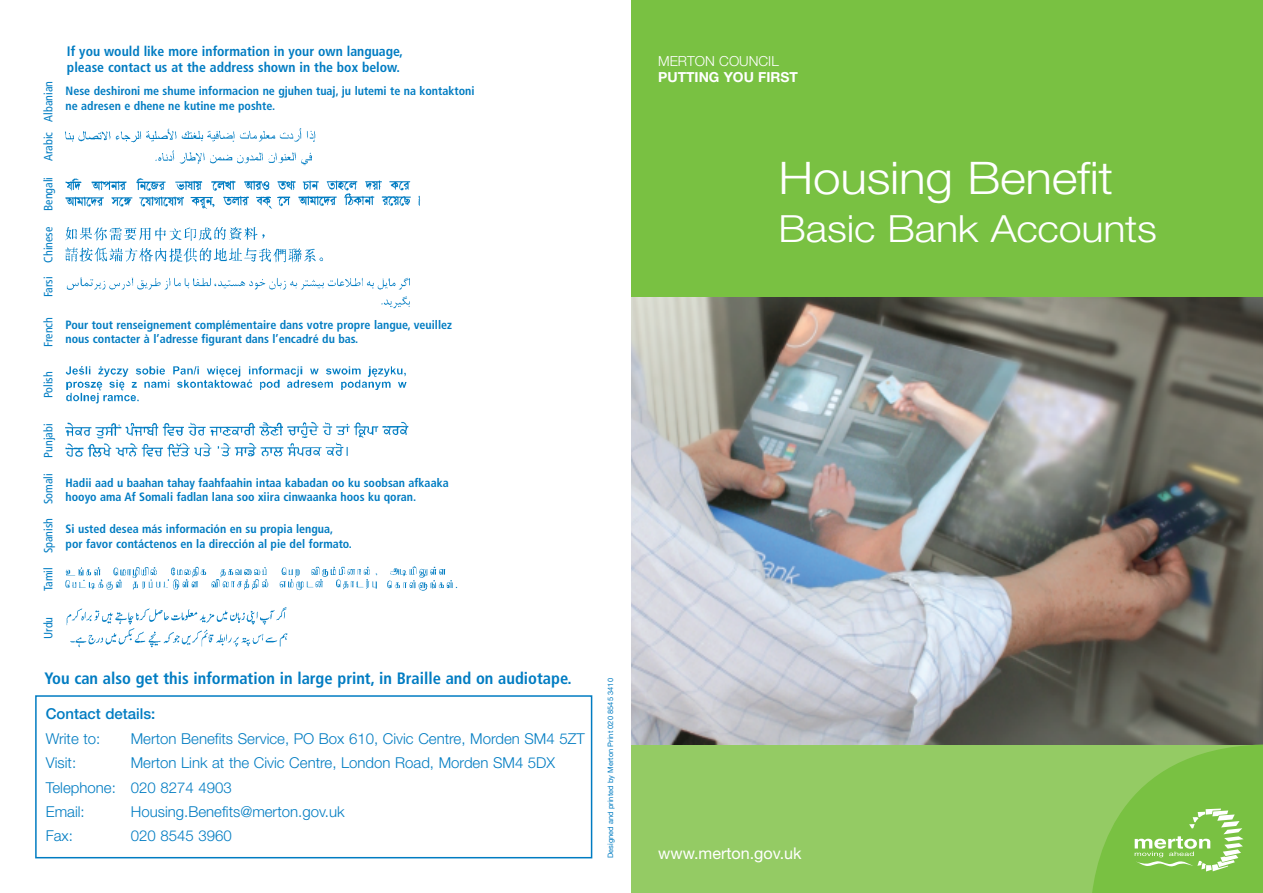
<style>
.page{position:relative;width:1263px;height:893px;background:#fff}
.page>*{position:absolute;margin:0;border:0;box-sizing:border-box;transform-origin:0 0}
.t1{font:300 45px "Helvetica Neue";letter-spacing:-.005em;color:#fff;scale:1.1 1}
.t2{font:300 37.5px "Helvetica Neue";letter-spacing:-.005em;color:#fff;scale:1.1 1}
.t3{font:700 condensed 16.5px "Frutiger";color:#007cc2}
.t4{font:16.2px "Helvetica Neue";color:#fff}
.t5{font:300 15px/24.5px "Helvetica Neue";color:#007cc2}
.t6{font:500 15px "Helvetica Neue";color:#007cc2}
.t7{font:700 condensed 13.8px/16.5px "Frutiger";color:#007cc2}
.t8{font:700 13.8px "Helvetica Neue";color:#fff}
.t9{font:300 13.8px "Helvetica Neue";color:#fff}
.t10{font:700 condensed 12px/14.4px "Frutiger";color:#007cc2}
.t11{font:condensed 12px "Frutiger";color:#007cc2}
.t12{font:7.5px "Helvetica Neue";color:#007cc2}
</style>
<div class="page">
<div style="left:631px;top:0;width:632px;height:298px;background:#79c142"></div>
<div style="left:631px;top:744px;width:632px;height:149px;background:#94cb64"></div>
<img style="left:631px;top:298px;width:632px;height:446px">
<svg style="left:1091px;top:742px;width:172px;height:151px"></svg>
<img style="left:65px;top:178px;width:355px;height:31px">
<img style="left:65px;top:421px;width:344px;height:36px">
<img style="left:65px;top:566px;width:392px;height:25px">
<img style="left:66px;top:607px;width:221px;height:18px">
<svg style="left:70px;top:628px;width:218px;height:20px"></svg>
<img style="left:65px;top:227px;width:200px;height:14px">
<img style="left:65px;top:247px;width:259px;height:16px">
<img style="left:65px;top:128px;width:251px;height:38px">
<img style="left:66px;top:277px;width:344px;height:32px">
<img style="left:65px;top:366px;width:342px;height:38px">
<div style="left:35px;top:695px;width:557px;height:163px;border:2px solid #007cc2"></div>
<p class="t11" style="left:43px;top:122px;width:42px;rotate:-90deg">Albanian</p>
<p class="t11" style="left:43px;top:161px;width:31px;rotate:-90deg">Arabic</p>
<p class="t11" style="left:43px;top:211px;width:36px;rotate:-90deg">Bengali</p>
<p class="t11" style="left:43px;top:263px;width:37px;rotate:-90deg">Chinese</p>
<p class="t11" style="left:43px;top:297px;width:22px;rotate:-90deg">Farsi</p>
<p class="t11" style="left:43px;top:347px;width:31px;rotate:-90deg">French</p>
<p class="t11" style="left:43px;top:398px;width:28px;rotate:-90deg">Polish</p>
<p class="t11" style="left:43px;top:458px;width:36px;rotate:-90deg">Punjabi</p>
<p class="t11" style="left:43px;top:504px;width:32px;rotate:-90deg">Somali</p>
<p class="t11" style="left:43px;top:553px;width:37px;rotate:-90deg">Spanish</p>
<p class="t11" style="left:43px;top:591px;width:26px;rotate:-90deg">Tamil</p>
<p class="t11" style="left:43px;top:639px;width:24px;rotate:-90deg">Urdu</p>
<p class="t7" style="left:67px;top:44px;width:338px">If you would like more information in your own language, please contact us at the address shown in the box below.</p>
<p class="t10" style="left:66px;top:85px;width:410px">Nese deshironi me shume informacion ne gjuhen tuaj, ju lutemi te na kontaktoni ne adresen e dhene ne kutine me poshte.</p>
<p class="t10" style="left:66px;top:319px;width:388px">Pour tout renseignement complémentaire dans votre propre langue, veuillez nous contacter à l’adresse figurant dans l’encadré du bas.</p>
<p class="t10" style="left:66px;top:476px;width:385px">Hadii aad u baahan tahay faahfaahin intaa kabadan oo ku soobsan afkaaka hooyo ama Af Somali fadlan lana soo xiira cinwaanka hoos ku qoran.</p>
<p class="t10" style="left:66px;top:523px;width:288px">Si usted desea más información en su propia lengua, por favor contáctenos en la dirección al pie del formato.</p>
<h3 class="t3" style="left:45px;top:672px;width:529px">You can also get this information in large print, in Braille and on audiotape.</h3>
<p class="t6" style="left:46px;top:709px;width:111px">Contact details:</p>
<p class="t5" style="left:46px;top:728px;width:56px">Write to:</p>
<p class="t5" style="left:131px;top:728px;width:455px">Merton Benefits Service, PO Box 610, Civic Centre, Morden SM4 5ZT</p>
<p class="t5" style="left:46px;top:752px;width:32px">Visit:</p>
<p class="t5" style="left:46px;top:752px;width:511px;text-indent:85px">Merton Link at the Civic Centre, London Road, Morden SM4 5DX<br>Telephone: 020 8274 4903<br>Email:</p>
<p class="t5" style="left:131px;top:801px;width:215px">Housing.Benefits@merton.gov.uk</p>
<p class="t5" style="left:46px;top:825px;width:29px">Fax:</p>
<p class="t5" style="left:131px;top:825px;width:102px">020 8545 3960</p>
<p class="t12" style="left:608px;top:858px;width:181px;rotate:-90deg">Designed and printed by Merton Print 020 8545 3410</p>
<p class="t9" style="left:658px;top:56px;width:122px">MERTON COUNCIL</p>
<p class="t8" style="left:658px;top:72px;width:141px">PUTTING YOU FIRST</p>
<h1 class="t1" style="left:779px;top:162px;width:306px">Housing Benefit</h1>
<h2 class="t2" style="left:779px;top:215px;width:345px">Basic Bank Accounts</h2>
<h3 class="t4" style="left:658px;top:843px;width:145px">www.merton.gov.uk</h3>
</div>
